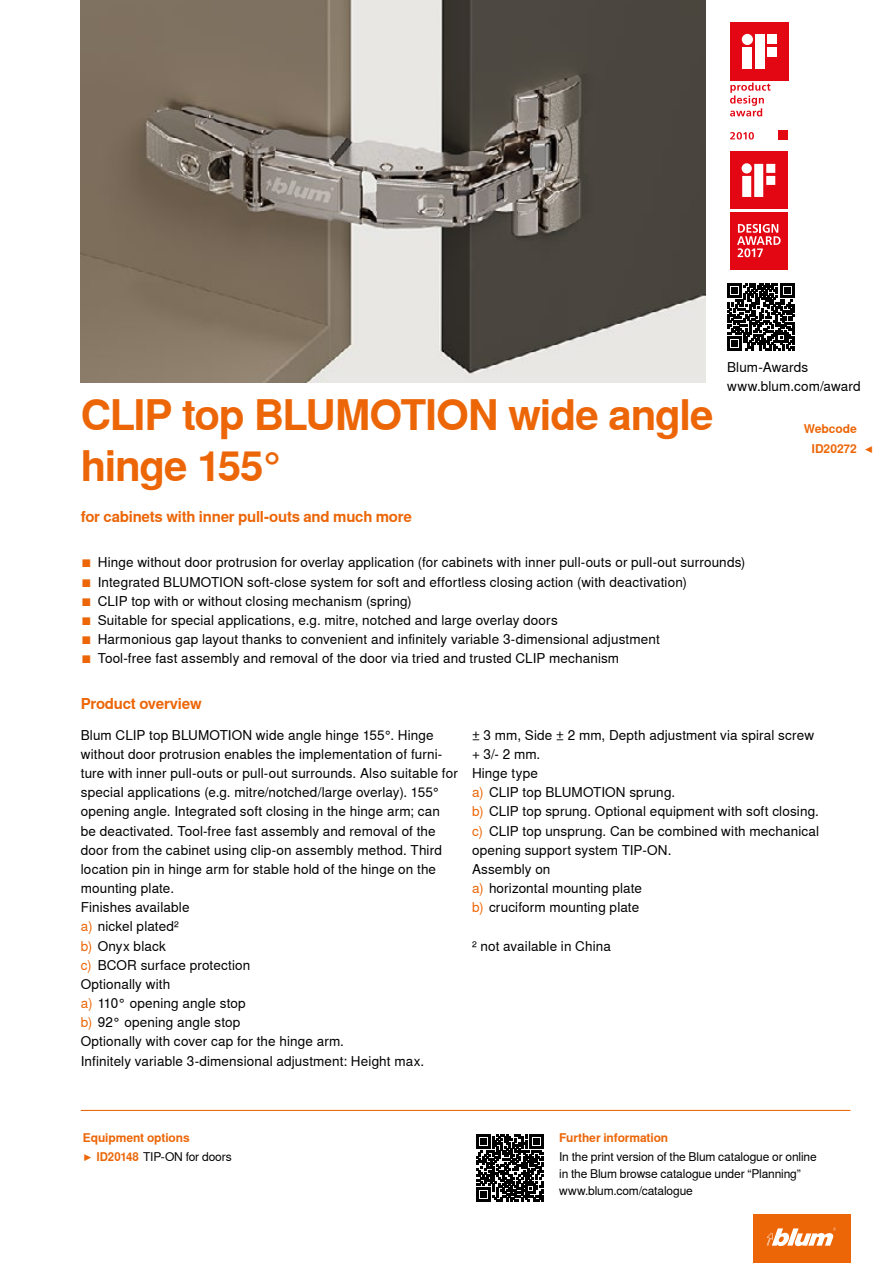
<style>
.page{position:relative;width:893px;height:1263px;background:#fff}
.page>*{position:absolute;margin:0;border:0;box-sizing:border-box;transform-origin:0 0}
.CB_AF_Ueber_Tit2{font:700 42px/50.4px "Nimbus Sans Global";letter-spacing:-.03em;color:#ec6608}
.CB_AF_Ueber_Ber1o_li{font:700 15px "Nimbus Sans Global";letter-spacing:-.015em;color:#ec6608}
.CB_AF_FliesIMG_li{font:13.5px/19.2px "Nimbus Sans Global";letter-spacing:.01em;color:#000}
.CB_AF_Bes_IMG9{font:13.5px "Nimbus Sans Global";letter-spacing:.01em;color:#000}
.CB_AF_Fliess_li{font:12px "Nimbus Sans Global";letter-spacing:-.01em;color:#000}
.CB_AF_Ueber_Ber2o_li{font:700 12px "Nimbus Sans Global";letter-spacing:-.01em;color:#ec6608}
.CB_AF_Ueber_Ber2o_li-2{font:12px "Nimbus Sans Global";letter-spacing:-.01em;color:#000}
.CB_AF_Ueber_Ber2o_re{font:700 12px "Nimbus Sans Global";letter-spacing:-.005em;color:#ec6608}
.s1{color:#ec6608}
.s2{font-weight:700;color:#ec6608}
</style>
<div class="page">
<img style="left:81px;top:0;width:625px;height:383px">
<svg style="left:730px;top:83px;width:41px;height:33px"></svg>
<div style="left:778px;top:130px;width:10px;height:9px;background:#e30613"></div>
<div style="left:730px;top:22px;width:58px;height:58px;background:#e30613"></div>
<div style="left:743px;top:47px;width:9px;height:22px;background:#fff"></div>
<div style="left:742px;top:34px;width:11px;height:11px;background:#fff;border-radius:50%"></div>
<div style="left:767px;top:35px;width:10px;height:9px;background:#fff"></div>
<div style="left:755px;top:35px;width:9px;height:34px;background:#fff"></div>
<div style="left:767px;top:47px;width:10px;height:9px;background:#fff"></div>
<svg style="left:730px;top:132px;width:24px;height:8px"></svg>
<svg style="left:730px;top:151px;width:58px;height:119px"></svg>
<div style="left:730px;top:212px;width:57px;height:57px;background:#e30613"></div>
<div style="left:730px;top:152px;width:57px;height:57px;background:#e30613"></div>
<svg style="left:742px;top:163px;width:33px;height:34px"></svg>
<svg style="left:737px;top:224px;width:44px;height:33px"></svg>
<div style="left:753px;top:1214px;width:97px;height:49px;background:#ec6608"></div>
<svg style="left:767px;top:1227px;width:69px;height:19px"></svg>
<svg style="left:727px;top:284px;width:67px;height:67px"></svg>
<hr style="left:81px;top:1110px;width:769px;height:1px;background:#ec6608">
<svg style="left:476px;top:1134px;width:67px;height:67px"></svg>
<p class="CB_AF_Ueber_Tit2" style="left:81px;top:390px;width:634px">CLIP top BLUMOTION wide angle hinge 155°</p>
<p class="CB_AF_Ueber_Ber1o_li" style="left:81px;top:508px;width:333px">for cabinets with inner pull-outs and much more</p>
<p class="CB_AF_FliesIMG_li" style="left:727px;top:358px;width:83px">Blum-Awards</p>
<p class="CB_AF_FliesIMG_li" style="left:727px;top:377px;width:135px">www.blum.com/award</p>
<p class="CB_AF_Ueber_Ber2o_re" style="left:804px;top:422px;width:55px">Webcode</p>
<p class="CB_AF_Ueber_Ber2o_re" style="left:812px;top:441px;width:47px">ID20272</p>
<p class="CB_AF_Ueber_Ber2o_re" style="left:865px;top:441px;width:11px">◀</p>
<p class="CB_AF_Bes_IMG9" style="left:81px;top:555px;width:666px"><span class="s1">■</span> Hinge without door protrusion for overlay application (for cabinets with inner pull-outs or pull-out surrounds)</p>
<p class="CB_AF_Bes_IMG9" style="left:81px;top:574px;width:608px"><span class="s1">■</span> Integrated BLUMOTION soft-close system for soft and effortless closing action (with deactivation)</p>
<p class="CB_AF_Bes_IMG9" style="left:81px;top:593px;width:332px"><span class="s1">■</span> CLIP top with or without closing mechanism (spring)</p>
<p class="CB_AF_Bes_IMG9" style="left:81px;top:612px;width:478px"><span class="s1">■</span> Suitable for special applications, e.g. mitre, notched and large overlay doors</p>
<p class="CB_AF_Bes_IMG9" style="left:81px;top:631px;width:580px"><span class="s1">■</span> Harmonious gap layout thanks to convenient and infinitely variable 3-dimensional adjustment</p>
<p class="CB_AF_Bes_IMG9" style="left:81px;top:651px;width:540px"><span class="s1">■</span> Tool-free fast assembly and removal of the door via tried and trusted CLIP mechanism</p>
<p class="CB_AF_Ueber_Ber1o_li" style="left:81px;top:695px;width:122px">Product overview</p>
<p class="CB_AF_FliesIMG_li" style="left:81px;top:725px;width:379px">Blum CLIP top BLUMOTION wide angle hinge 155°. Hinge without door protrusion enables the implementation of furni&shy;ture with inner pull-outs or pull-out surrounds. Also suitable for special applications (e.g. mitre/notched/large overlay). 155° opening angle. Integrated soft closing in the hinge arm; can be deactivated. Tool-free fast assembly and removal of the door from the cabinet using clip-on assembly method. Third location pin in hinge arm for stable hold of the hinge on the mounting plate.</p>
<p class="CB_AF_FliesIMG_li" style="left:81px;top:898px;width:110px">Finishes available</p>
<p class="CB_AF_FliesIMG_li" style="left:81px;top:917px;width:100px"><span class="s1">a)</span> nickel plated²</p>
<p class="CB_AF_FliesIMG_li" style="left:81px;top:936px;width:87px"><span class="s1">b)</span> Onyx black</p>
<p class="CB_AF_FliesIMG_li" style="left:81px;top:955px;width:171px"><span class="s1">c)</span> BCOR surface protection</p>
<p class="CB_AF_FliesIMG_li" style="left:81px;top:975px;width:91px">Optionally with</p>
<p class="CB_AF_FliesIMG_li" style="left:81px;top:994px;width:166px"><span class="s1">a)</span> 110° opening angle stop</p>
<p class="CB_AF_FliesIMG_li" style="left:81px;top:1013px;width:161px"><span class="s1">b)</span> 92° opening angle stop</p>
<p class="CB_AF_FliesIMG_li" style="left:81px;top:1032px;width:265px">Optionally with cover cap for the hinge arm.</p>
<p class="CB_AF_FliesIMG_li" style="left:81px;top:1051px;width:345px">Infinitely variable 3-dimensional adjustment: Height max.</p>
<p class="CB_AF_FliesIMG_li" style="left:472px;top:725px;width:344px">± 3 mm, Side ± 2 mm, Depth adjustment via spiral screw + 3/- 2 mm.</p>
<p class="CB_AF_FliesIMG_li" style="left:472px;top:764px;width:67px">Hinge type</p>
<p class="CB_AF_FliesIMG_li" style="left:472px;top:783px;width:205px"><span class="s1">a)</span> CLIP top BLUMOTION sprung.</p>
<p class="CB_AF_FliesIMG_li" style="left:472px;top:802px;width:348px"><span class="s1">b)</span> CLIP top sprung. Optional equipment with soft closing.</p>
<p class="CB_AF_FliesIMG_li" style="left:472px;top:821px;width:349px"><span class="s1">c)</span> CLIP top unsprung. Can be combined with mechanical opening support system TIP-ON.</p>
<p class="CB_AF_FliesIMG_li" style="left:472px;top:859px;width:80px">Assembly on</p>
<p class="CB_AF_FliesIMG_li" style="left:472px;top:879px;width:171px"><span class="s1">a)</span> horizontal mounting plate</p>
<p class="CB_AF_FliesIMG_li" style="left:472px;top:898px;width:169px"><span class="s1">b)</span> cruciform mounting plate</p>
<p class="CB_AF_FliesIMG_li" style="left:472px;top:936px;width:140px">² not available in China</p>
<p class="CB_AF_Ueber_Ber2o_li" style="left:83px;top:1130px;width:108px">Equipment options</p>
<p class="CB_AF_Ueber_Ber2o_li-2" style="left:83px;top:1149px;width:150px"><span class="s1">▶</span> <span class="s2">ID20148</span> TIP-ON for doors</p>
<p class="CB_AF_Ueber_Ber2o_li" style="left:559px;top:1130px;width:111px">Further information</p>
<p class="CB_AF_Fliess_li" style="left:559px;top:1149px;width:259px">In the print version of the Blum catalogue or online</p>
<p class="CB_AF_Fliess_li" style="left:559px;top:1166px;width:243px">in the Blum browse catalogue under “Planning”</p>
<p class="CB_AF_Fliess_li" style="left:559px;top:1183px;width:135px">www.blum.com/catalogue</p>
</div>
